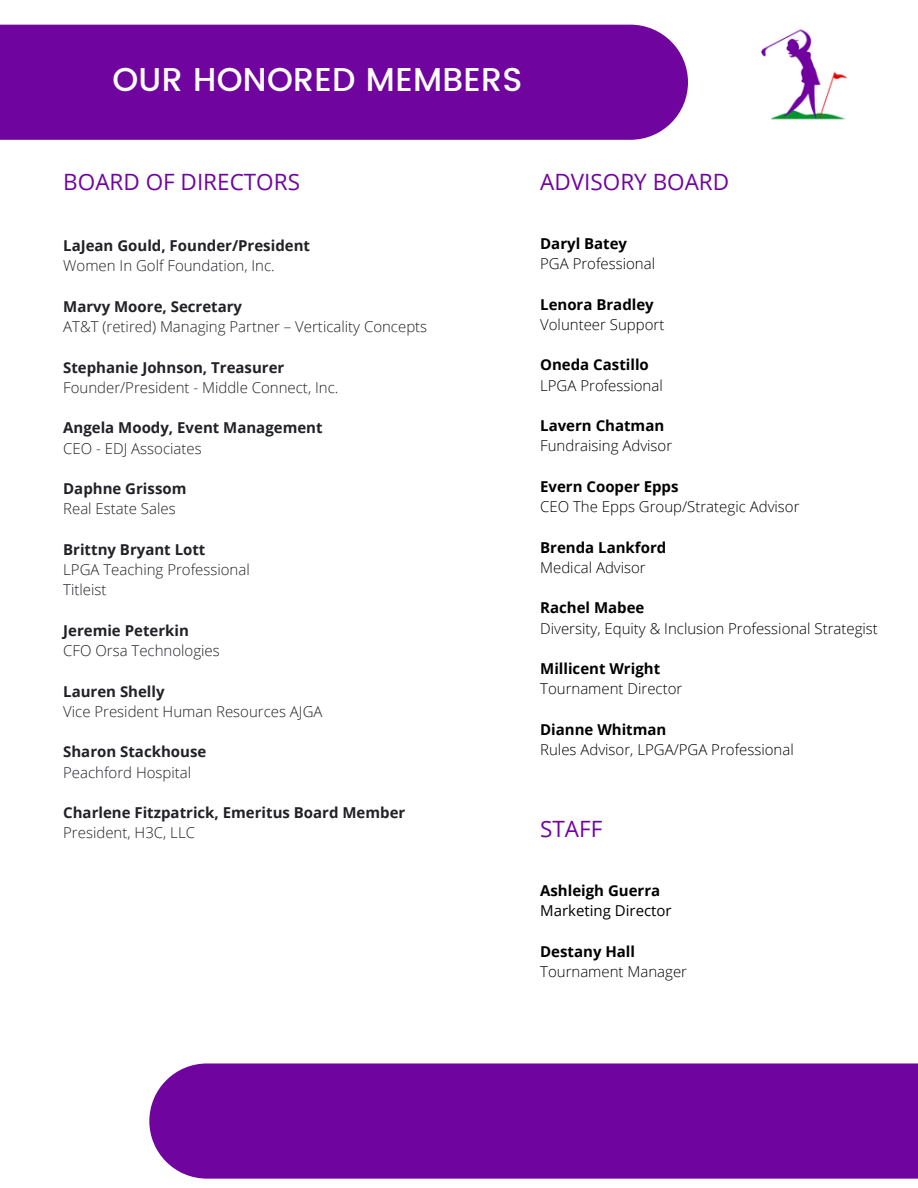
<style>
.page{position:relative;width:918px;height:1188px;background:#fff}
.page>*{position:absolute;margin:0;border:0;box-sizing:border-box;transform-origin:0 0}
.t1{font:500 33px "Poppins";letter-spacing:.01em;color:#fff}
.t2{font:22.5px "Open Sans";color:#70049f}
.t3{font:300 15px "Open Sans";color:#212126}
.t4{font:300 15px "Open Sans";color:#000}
.t5{font:700 15px "Open Sans";color:#212126}
.t6{font:700 15px "Open Sans";color:#000}
.t7{font:15px "Open Sans";color:#000}
</style>
<div class="page">
<div style="left:149px;top:1063px;width:769px;height:116px;background:#70049f"></div>
<img style="left:760px;top:29px;width:88px;height:91px">
<div style="left:0;top:25px;width:688px;height:115px;background:#70049f"></div>
<p class="t1" style="left:112px;top:61px;width:411px">OUR HONORED MEMBERS</p>
<p class="t2" style="left:63px;top:166px;width:238px">BOARD OF DIRECTORS</p>
<h2 class="t5" style="left:63px;top:235px;width:248px">LaJean Gould, Founder/President</h2>
<p class="t3" style="left:63px;top:255px;width:213px">Women In Golf Foundation, Inc.</p>
<p class="t5" style="left:63px;top:296px;width:180px">Marvy Moore, Secretary</p>
<p class="t3" style="left:63px;top:316px;width:366px">AT&amp;T (retired) Managing Partner – Verticality Concepts</p>
<p class="t5" style="left:63px;top:357px;width:223px">Stephanie Johnson, Treasurer</p>
<p class="t3" style="left:63px;top:377px;width:277px">Founder/President - Middle Connect, Inc.</p>
<p class="t5" style="left:63px;top:417px;width:261px">Angela Moody, Event Management</p>
<p class="t3" style="left:63px;top:438px;width:140px">CEO - EDJ Associates</p>
<p class="t5" style="left:63px;top:478px;width:125px">Daphne Grissom</p>
<p class="t3" style="left:63px;top:498px;width:114px">Real Estate Sales</p>
<p class="t5" style="left:63px;top:539px;width:144px">Brittny Bryant Lott</p>
<p class="t3" style="left:63px;top:559px;width:188px">LPGA Teaching Professional</p>
<p class="t3" style="left:63px;top:579px;width:45px">Titleist</p>
<p class="t5" style="left:63px;top:620px;width:127px">Jeremie Peterkin</p>
<p class="t3" style="left:63px;top:640px;width:158px">CFO Orsa Technologies</p>
<p class="t5" style="left:63px;top:681px;width:103px">Lauren Shelly</p>
<p class="t3" style="left:63px;top:701px;width:261px">Vice President Human Resources AJGA</p>
<p class="t5" style="left:63px;top:741px;width:145px">Sharon Stackhouse</p>
<p class="t3" style="left:63px;top:762px;width:130px">Peachford Hospital</p>
<p class="t5" style="left:63px;top:802px;width:344px">Charlene Fitzpatrick, Emeritus Board Member</p>
<p class="t3" style="left:63px;top:822px;width:133px">President, H3C, LLC</p>
<p class="t2" style="left:540px;top:166px;width:191px">ADVISORY BOARD</p>
<h2 class="t6" style="left:540px;top:233px;width:88px">Daryl Batey</h2>
<p class="t4" style="left:540px;top:253px;width:116px">PGA Professional</p>
<p class="t6" style="left:540px;top:294px;width:115px">Lenora Bradley</p>
<p class="t4" style="left:540px;top:314px;width:126px">Volunteer Support</p>
<p class="t6" style="left:540px;top:354px;width:110px">Oneda Castillo</p>
<p class="t4" style="left:540px;top:375px;width:124px">LPGA Professional</p>
<p class="t6" style="left:540px;top:415px;width:126px">Lavern Chatman</p>
<p class="t4" style="left:540px;top:435px;width:134px">Fundraising Advisor</p>
<p class="t6" style="left:540px;top:476px;width:140px">Evern Cooper Epps</p>
<p class="t4" style="left:540px;top:496px;width:261px">CEO The Epps Group/Strategic Advisor</p>
<p class="t6" style="left:540px;top:537px;width:128px">Brenda Lankford</p>
<p class="t4" style="left:540px;top:557px;width:107px">Medical Advisor</p>
<p class="t6" style="left:540px;top:597px;width:106px">Rachel Mabee</p>
<p class="t4" style="left:540px;top:618px;width:339px">Diversity, Equity &amp; Inclusion Professional Strategist</p>
<p class="t6" style="left:540px;top:658px;width:121px">Millicent Wright</p>
<p class="t4" style="left:540px;top:678px;width:144px">Tournament Director</p>
<p class="t6" style="left:540px;top:719px;width:128px">Dianne Whitman</p>
<p class="t4" style="left:540px;top:739px;width:255px">Rules Advisor, LPGA/PGA Professional</p>
<h2 class="t2" style="left:540px;top:813px;width:64px">STAFF</h2>
<p class="t6" style="left:540px;top:880px;width:122px">Ashleigh Guerra</p>
<p class="t7" style="left:540px;top:900px;width:133px">Marketing Director</p>
<p class="t6" style="left:540px;top:941px;width:96px">Destany Hall</p>
<p class="t4" style="left:540px;top:961px;width:148px">Tournament Manager</p>
</div>
